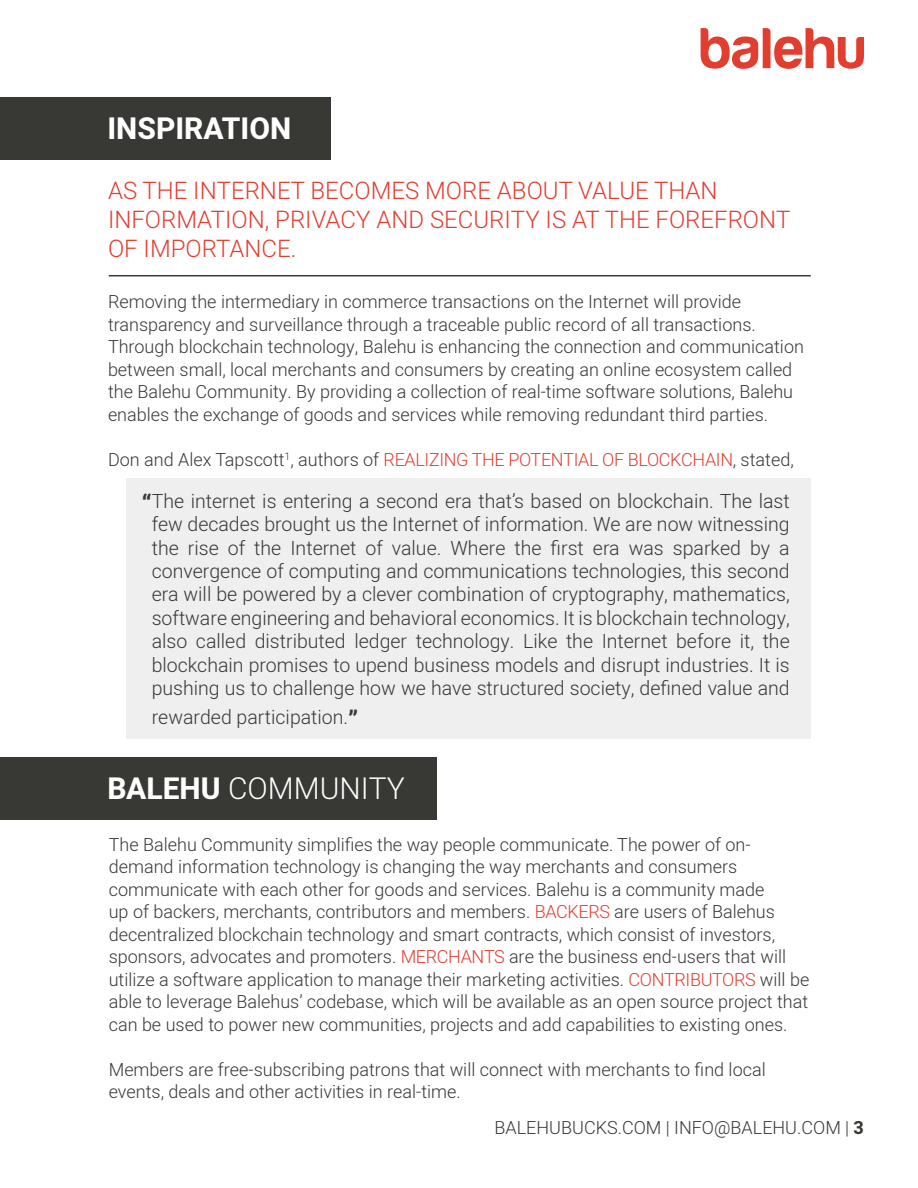
<style>
.page{position:relative;width:918px;height:1188px;background:#fff}
.page>*{position:absolute;margin:0;border:0;box-sizing:border-box;transform-origin:0 0}
.t1{font:300 30px "Heebo";color:#fff}
.t2{font:700 30px "Heebo";color:#fff}
.t3{font:300 24px/28.8px "Heebo";color:#e23e30}
.t4{font:300 19.5px/23.4px "Heebo";color:#383935;text-align:center}
.t5{font:300 18px/22.5px "Heebo";color:#383935}
.t6{font:300 18px "Heebo";letter-spacing:-.02em;color:#383935}
.s1{color:#e23e30}
.s2{font-weight:800;font-size:24px}
.s3{font-weight:700}
</style>
<div class="page">
<svg style="left:701px;top:28px;width:163px;height:41px"></svg>
<div style="left:126px;top:478px;width:685px;height:261px;background:#efeff0"></div>
<div style="left:0;top:97px;width:330px;height:63px;background:#383935"></div>
<hr style="left:109px;top:275px;width:702px;height:1px;background:#383935">
<div style="left:0;top:757px;width:437px;height:62px;background:#383935"></div>
<h1 class="t2" style="left:107px;top:108px;width:185px">INSPIRATION</h1>
<h2 class="t3" style="left:108px;top:176px;width:684px">AS THE INTERNET BECOMES MORE ABOUT VALUE THAN<br>INFORMATION, PRIVACY AND SECURITY IS AT THE FOREFRONT<br>OF IMPORTANCE.</h2>
<p class="t5" style="left:108px;top:290px;width:698px">Removing the intermediary in commerce transactions on the Internet will provide transparency and surveillance through a traceable public record of all transactions.<br>Through blockchain technology, Balehu is enhancing the connection and communication between small, local merchants and consumers by creating an online ecosystem called the Balehu Community. By providing a collection of real-time software solutions, Balehu enables the exchange of goods and services while removing redundant third parties.</p>
<p class="t6" style="left:108px;top:447px;width:687px">Don and Alex Tapscott<sup>1</sup>, authors of <span class="s1">REALIZING THE POTENTIAL OF BLOCKCHAIN</span>, stated,</p>
<p class="t4" style="left:142px;top:489px;width:650px"><span class="s2">“</span>The internet is entering a second era that’s based on blockchain. The last few decades brought us the Internet of information. We are now witnessing the rise of the Internet of value. Where the first era was sparked by a convergence of computing and communications technologies, this second era will be powered by a clever combination of cryptography, mathematics, software engineering and behavioral economics. It is blockchain technology, also called distributed ledger technology. Like the Internet before it, the blockchain promises to upend business models and disrupt industries. It is pushing us to challenge how we have structured society, defined value and</p>
<p class="t4" style="left:152px;top:705px;width:208px">rewarded participation.<span class="s2">”</span></p>
<h1 class="t1" style="left:107px;top:767px;width:299px"><span class="s3">BALEHU</span> COMMUNITY</h1>
<p class="t5" style="left:109px;top:833px;width:702px">The Balehu Community simplifies the way people communicate. The power of on&shy;demand information technology is changing the way merchants and consumers communicate with each other for goods and services. Balehu is a community made<br>up of backers, merchants, contributors and members. <span class="s1">BACKERS</span> are users of Balehus decentralized blockchain technology and smart contracts, which consist of investors, sponsors, advocates and promoters. <span class="s1">MERCHANTS</span> are the business end-users that will utilize a software application to manage their marketing activities. <span class="s1">CONTRIBUTORS</span> will be able to leverage Balehus’ codebase, which will be available as an open source project that can be used to power new communities, projects and add capabilities to existing ones.</p>
<p class="t5" style="left:109px;top:1058px;width:659px">Members are free-subscribing patrons that will connect with merchants to find local events, deals and other activities in real-time.</p>
<p class="t5" style="left:495px;top:1116px;width:371px">BALEHUBUCKS.COM | INFO@BALEHU.COM | <span class="s3">3</span></p>
</div>
